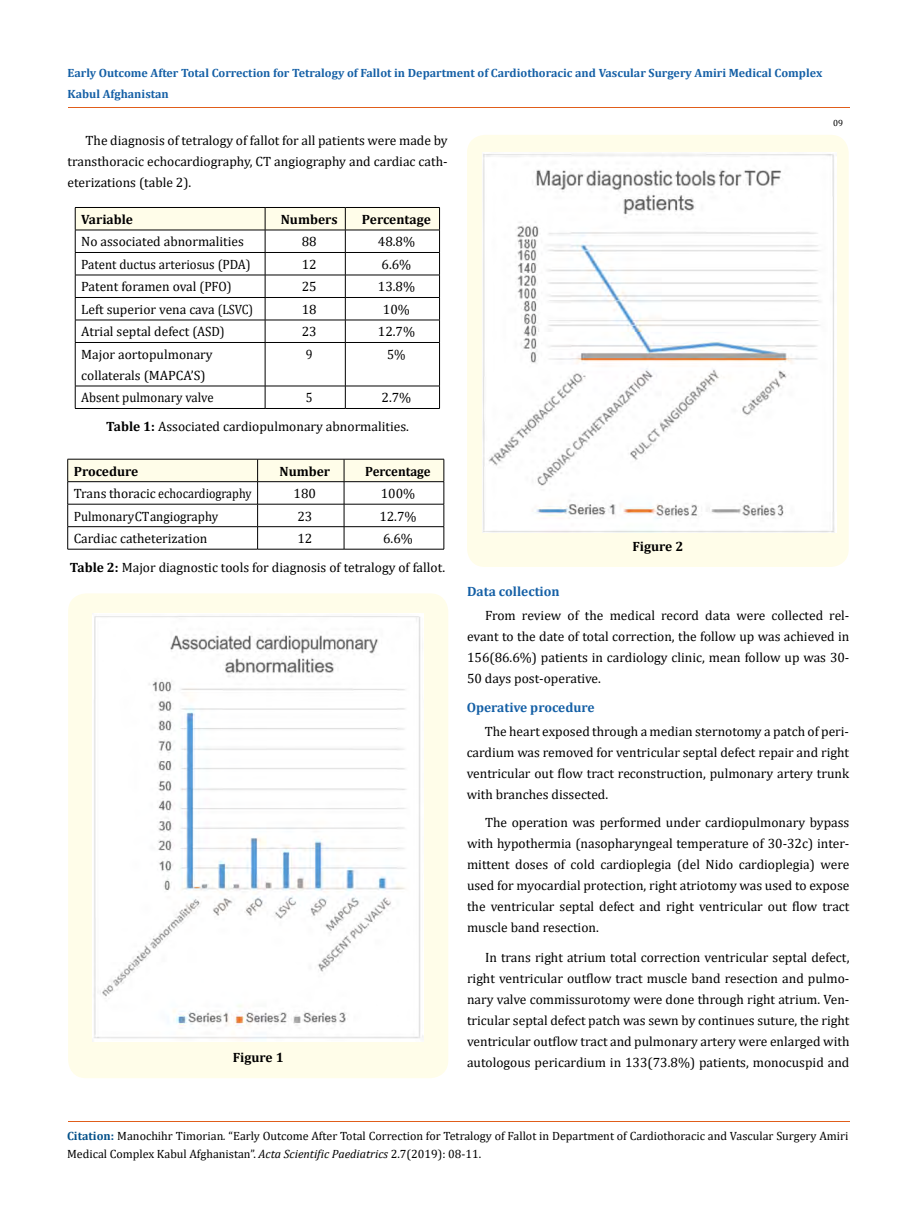
<style>
.page{position:relative;width:917px;height:1224px;background:#fff}
.page>*{position:absolute;margin:0;border:0;box-sizing:border-box;transform-origin:0 0}
.t1{font:13.5px/21px "Cambria";color:#000;text-align:justify}
.t2{font:13.5px "Cambria";color:#000;scale:.95 1}
.t3{font:700 13.5px "Cambria";color:#000}
.t4{font:700 13.5px "Cambria";color:#1560a6}
.t5{font:700 13.5px "Cambria";color:#000;scale:.95 1}
.t6{font:13.5px "Cambria";color:#000;scale:.91 1}
.t7{font:12px/18px "Cambria";color:#000}
.t8{font:700 12px/21px "Cambria";color:#1560a6}
.t9{font:9px "Cambria";color:#000}
.s1{font-weight:700}
.s2{font-weight:700;color:#035089}
.s3{font-style:italic}
</style>
<div class="page">
<svg style="left:75px;top:207px;width:365px;height:135px"></svg>
<hr style="left:75px;top:342px;width:190px;height:1px;background:#000">
<hr style="left:75px;top:343px;width:1px;height:43px;background:#000">
<hr style="left:265px;top:342px;width:80px;height:1px;background:#000">
<hr style="left:265px;top:343px;width:1px;height:43px;background:#000">
<hr style="left:345px;top:342px;width:95px;height:1px;background:#000">
<hr style="left:345px;top:343px;width:1px;height:43px;background:#000">
<hr style="left:439px;top:343px;width:1px;height:43px;background:#000">
<hr style="left:75px;top:386px;width:190px;height:1px;background:#000">
<svg style="left:75px;top:386px;width:1px;height:22px"></svg>
<hr style="left:265px;top:386px;width:80px;height:1px;background:#000">
<svg style="left:265px;top:386px;width:1px;height:22px"></svg>
<hr style="left:345px;top:386px;width:95px;height:1px;background:#000">
<svg style="left:345px;top:386px;width:1px;height:22px"></svg>
<svg style="left:439px;top:386px;width:1px;height:22px"></svg>
<hr style="left:75px;top:408px;width:190px;height:1px;background:#000">
<hr style="left:265px;top:408px;width:80px;height:1px;background:#000">
<hr style="left:345px;top:408px;width:95px;height:1px;background:#000">
<svg style="left:67px;top:459px;width:377px;height:90px"></svg>
<hr style="left:68px;top:549px;width:189px;height:1px;background:#000">
<hr style="left:257px;top:549px;width:87px;height:1px;background:#000">
<hr style="left:344px;top:549px;width:100px;height:1px;background:#000">
<div style="left:68px;top:593px;width:380px;height:485px;background:#fffde9;border-radius:18px"></div>
<img style="left:92px;top:614px;width:332px;height:427px">
<div style="left:467px;top:135px;width:381px;height:432px;background:#fffde9;border-radius:18px"></div>
<img style="left:482px;top:153px;width:354px;height:379px">
<hr style="left:68px;top:108px;width:781px;height:1px;background:#e05d1a">
<hr style="left:68px;top:1122px;width:781px;height:1px;background:#e05d1a">
<p class="t8" style="left:68px;top:62px;width:756px">Early Outcome After Total Correction for Tetralogy of Fallot in Department of Cardiothoracic and Vascular Surgery Amiri Medical Complex<br>Kabul Afghanistan</p>
<p class="t1" style="left:68px;top:130px;width:381px;text-indent:18px">The diagnosis of tetralogy of fallot for all patients were made by transthoracic echocardiography, CT angiography and cardiac cath&shy;eterizations (table 2).</p>
<p class="t3" style="left:81px;top:210px;width:53px">Variable</p>
<p class="t3" style="left:281px;top:210px;width:58px">Numbers</p>
<p class="t3" style="left:362px;top:210px;width:71px">Percentage</p>
<p class="t1" style="left:81px;top:231px;width:164px">No associated abnormalities</p>
<p class="t1" style="left:302px;top:231px;width:16px">88</p>
<p class="t1" style="left:378px;top:231px;width:39px">48.8%</p>
<p class="t2" style="left:81px;top:256px;width:180px">Patent ductus arteriosus (PDA)</p>
<p class="t1" style="left:302px;top:254px;width:16px">12</p>
<p class="t1" style="left:381px;top:254px;width:31px">6.6%</p>
<p class="t1" style="left:81px;top:276px;width:152px">Patent foramen oval (PFO)</p>
<p class="t1" style="left:302px;top:276px;width:16px">25</p>
<p class="t1" style="left:378px;top:276px;width:39px">13.8%</p>
<p class="t1" style="left:81px;top:299px;width:173px">Left superior vena cava (LSVC)</p>
<p class="t1" style="left:302px;top:299px;width:16px">18</p>
<p class="t1" style="left:383px;top:299px;width:28px">10%</p>
<p class="t1" style="left:81px;top:321px;width:145px">Atrial septal defect (ASD)</p>
<p class="t1" style="left:302px;top:321px;width:16px">23</p>
<p class="t1" style="left:378px;top:321px;width:39px">12.7%</p>
<p class="t1" style="left:81px;top:344px;width:133px">Major aortopulmonary collaterals (MAPCA’S)</p>
<p class="t6" style="left:306px;top:346px;width:9px">9</p>
<p class="t2" style="left:387px;top:346px;width:21px">5%</p>
<p class="t2" style="left:81px;top:390px;width:141px">Absent pulmonary valve</p>
<p class="t6" style="left:306px;top:390px;width:9px">5</p>
<p class="t1" style="left:106px;top:384px;width:306px;line-height:28.3px;text-align:right">2.7%<br><span class="s1">Table 1:</span> Associated cardiopulmonary abnormalities.</p>
<p class="t3" style="left:74px;top:462px;width:66px">Procedure</p>
<p class="t3" style="left:279px;top:462px;width:52px">Number</p>
<p class="t5" style="left:365px;top:462px;width:71px">Percentage</p>
<p class="t1" style="left:74px;top:483px;width:179px">Trans thoracic echocardiography</p>
<p class="t1" style="left:293px;top:483px;width:24px">180</p>
<p class="t1" style="left:381px;top:483px;width:36px">100%</p>
<p class="t2" style="left:74px;top:508px;width:154px">Pulmonary CT angiography</p>
<p class="t1" style="left:297px;top:506px;width:16px">23</p>
<p class="t1" style="left:379px;top:506px;width:39px">12.7%</p>
<p class="t1" style="left:74px;top:528px;width:135px">Cardiac catheterization</p>
<p class="t1" style="left:297px;top:528px;width:16px">12</p>
<p class="t1" style="left:70px;top:524px;width:377px;line-height:29px;text-indent:313px">6.6%<br><span class="s1">Table 2:</span> Major diagnostic tools for diagnosis of tetralogy of fallot.</p>
<p class="t3" style="left:632px;top:537px;width:52px">Figure 2</p>
<p class="t9" style="left:833px;top:118px;width:11px">09</p>
<p class="t3" style="left:233px;top:1048px;width:52px">Figure 1</p>
<p class="t4" style="left:467px;top:582px;width:94px">Data collection</p>
<p class="t1" style="left:467px;top:605px;width:384px;text-indent:18px">From review of the medical record data were collected rel&shy;evant to the date of total correction, the follow up was achieved in 156(86.6%) patients in cardiology clinic, mean follow up was 30- 50 days post-operative.</p>
<p class="t4" style="left:466px;top:698px;width:130px">Operative procedure</p>
<p class="t1" style="left:466px;top:721px;width:384px;text-indent:18px">The heart exposed through a median sternotomy a patch of peri&shy;cardium was removed for ventricular septal defect repair and right ventricular out flow tract reconstruction, pulmonary artery trunk with branches dissected.</p>
<p class="t1" style="left:467px;top:811px;width:384px;text-indent:18px">The operation was performed under cardiopulmonary bypass with hypothermia (nasopharyngeal temperature of 30-32c) inter&shy;mittent doses of cold cardioplegia (del Nido cardioplegia) were used for myocardial protection, right atriotomy was used to expose the ventricular septal defect and right ventricular out flow tract muscle band resection.</p>
<p class="t1" style="left:467px;top:946px;width:384px;text-indent:18px">In trans right atrium total correction ventricular septal defect, right ventricular outflow tract muscle band resection and pulmo&shy;nary valve commissurotomy were done through right atrium. Ven&shy;tricular septal defect patch was sewn by continues suture, the right ventricular outflow tract and pulmonary artery were enlarged with autologous pericardium in 133(73.8%) patients, monocuspid and</p>
<p class="t7" style="left:67px;top:1127px;width:783px"><span class="s2">Citation:</span> Manochihr Timorian<span class="s3">.</span> “Early Outcome After Total Correction for Tetralogy of Fallot in Department of Cardiothoracic and Vascular Surgery Amiri<br>Medical Complex Kabul Afghanistan”. <span class="s3">Acta Scientific Paediatrics</span> 2.7(2019): 08-11.</p>
</div>
